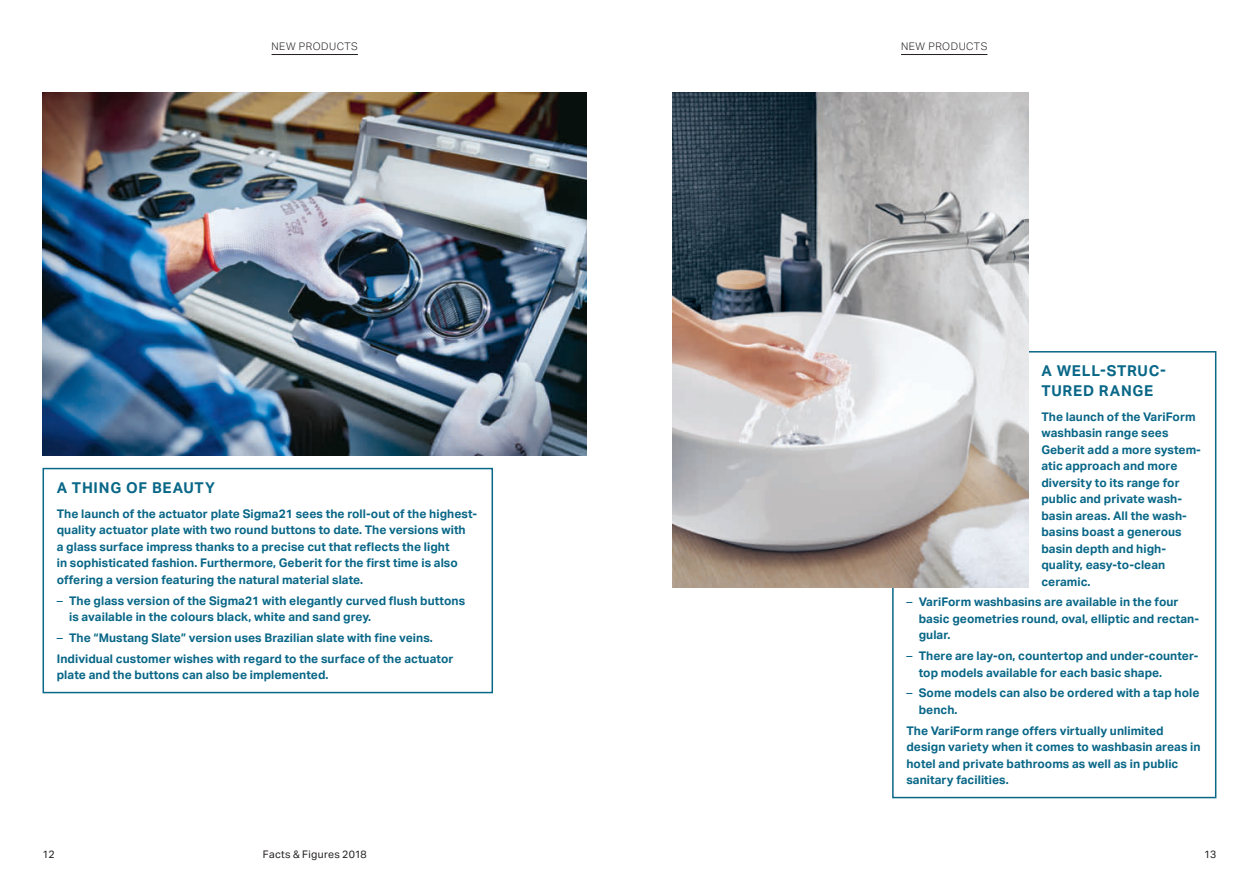
<style>
.page{position:relative;width:1259px;height:893px;background:#fff}
.page>*{position:absolute;margin:0;border:0;box-sizing:border-box;transform-origin:0 0}
.t1{font:700 15px/19.5px "Aktiv Grotesk Geberit";letter-spacing:.05em;color:#096787}
.t2{font:700 12px/16.5px "Aktiv Grotesk Geberit";letter-spacing:.005em;color:#096787}
.t3{font:300 10.5px "Aktiv Grotesk Geberit";letter-spacing:.05em;color:#231f20}
.t4{font:10.5px "Aktiv Grotesk Geberit";letter-spacing:.025em;color:#231f20}
.s1{font-weight:400}
</style>
<div class="page">
<div style="left:43px;top:468px;width:450px;height:225px;border:2px solid #096787"></div>
<div style="left:892px;top:351px;width:324px;height:447px;border:2px solid #096787"></div>
<hr style="left:901px;top:54px;width:86px;height:1px;background:#231f20">
<hr style="left:271px;top:54px;width:87px;height:1px;background:#231f20">
<img style="left:672px;top:92px;width:356px;height:495px">
<img style="left:43px;top:92px;width:544px;height:363px">
<p class="t3" style="left:271px;top:40px;width:88px">NEW PRODUCTS</p>
<p class="t3" style="left:901px;top:40px;width:88px">NEW PRODUCTS</p>
<p class="t1" style="left:57px;top:477px;width:160px">A THING OF BEAUTY</p>
<p class="t2" style="left:57px;top:505px;width:422px">The launch of the actuator plate Sigma21 sees the roll-out of the highest&shy;quality actuator plate with two round buttons to date. The versions with<br>a glass surface impress thanks to a precise cut that reflects the light<br>in sophisticated fashion. Furthermore, Geberit for the first time is also offering a version featuring the natural material slate.</p>
<p class="t2" style="left:69px;top:592px;width:397px;text-indent:-12px"><span class="s1">–</span> The glass version of the Sigma21 with elegantly curved flush buttons is available in the colours black, white and sand grey.</p>
<p class="t2" style="left:57px;top:627px;width:398px;line-height:20.7px"><span class="s1">–</span> The “Mustang Slate” version uses Brazilian slate with fine veins.<br>Individual customer wishes with regard to the surface of the actuator</p>
<p class="t2" style="left:57px;top:666px;width:273px">plate and the buttons can also be implemented.</p>
<p class="t1" style="left:1041px;top:361px;width:126px">A WELL-STRUC-<br>TURED RANGE</p>
<p class="t2" style="left:1041px;top:408px;width:161px">The launch of the VariForm washbasin range sees<br>Geberit add a more system&shy;atic approach and more diversity to its range for public and private wash&shy;basin areas. All the wash&shy;basins boast a generous basin depth and high&shy;quality, easy-to-clean ceramic.</p>
<p class="t2" style="left:918px;top:593px;width:282px;text-indent:-12px"><span class="s1">–</span> VariForm washbasins are available in the four basic geometries round, oval, elliptic and rectan&shy;gular.</p>
<p class="t2" style="left:918px;top:647px;width:281px;text-indent:-12px"><span class="s1">–</span> There are lay-on, countertop and under-counter&shy;top models available for each basic shape.</p>
<p class="t2" style="left:918px;top:684px;width:282px;text-indent:-12px"><span class="s1">–</span> Some models can also be ordered with a tap hole bench.</p>
<p class="t2" style="left:906px;top:722px;width:296px">The VariForm range offers virtually unlimited design variety when it comes to washbasin areas in hotel and private bathrooms as well as in public sanitary facilities.</p>
<p class="t4" style="left:43px;top:848px;width:14px">12</p>
<p class="t4" style="left:263px;top:848px;width:105px">Facts &amp; Figures 2018</p>
<p class="t4" style="left:1204px;top:848px;width:14px">13</p>
</div>
